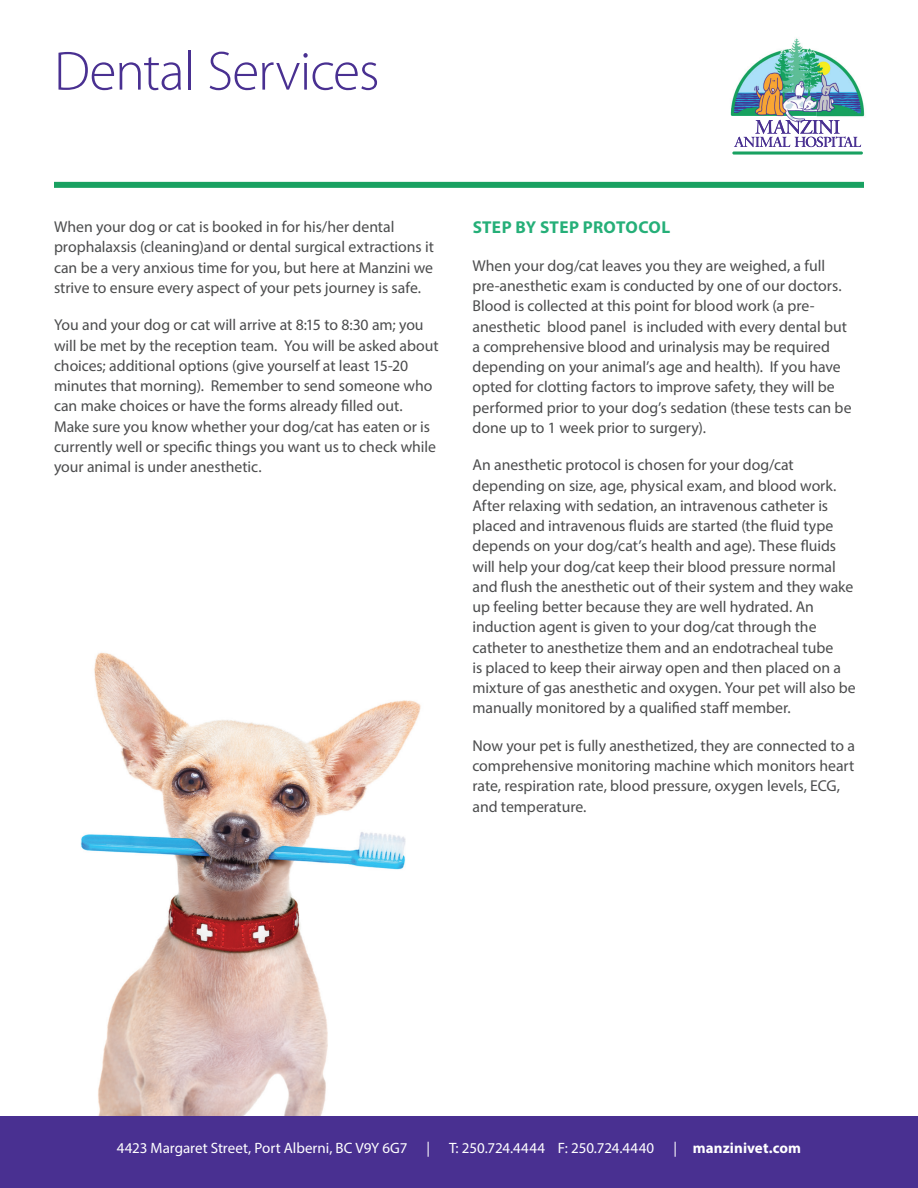
<style>
.page{position:relative;width:918px;height:1188px;background:#fff}
.page>*{position:absolute;margin:0;border:0;box-sizing:border-box;transform-origin:0 0}
.t1{font:300 55.5px "Myriad Pro";letter-spacing:-.02em;color:#493091}
.t2{font:700 17.25px "Myriad Pro";letter-spacing:.015em;color:#25af78}
.t3{font:15.75px/20.2px "Myriad Pro";color:#4b4c4d}
.t4{font:15px "Myriad Pro";color:#fff}
.t5{font:700 15px "Myriad Pro";letter-spacing:.005em;color:#fff}
.s1{font-weight:400}
</style>
<div class="page">
<img style="left:0;top:652px;width:573px;height:465px">
<img style="left:730px;top:38px;width:135px;height:110px">
<svg style="left:734px;top:119px;width:127px;height:28px"></svg>
<svg style="left:732px;top:151px;width:131px;height:4px"></svg>
<div style="left:0;top:1117px;width:918px;height:71px;background:#493091"></div>
<div style="left:54px;top:182px;width:810px;height:6px;background:#19a161"></div>
<h1 class="t1" style="left:54px;top:38px;width:327px">Dental Services</h1>
<p class="t3" style="left:54px;top:216px;width:382px">When your dog or cat is booked in for his/her dental prophalaxsis (cleaning)and or dental surgical extractions it can be a very anxious time for you, but here at Manzini we strive to ensure every aspect of your pets journey is safe.</p>
<p class="t3" style="left:54px;top:315px;width:386px">You and your dog or cat will arrive at 8:15 to 8:30 am; you will be met by the reception team. You will be asked about choices; additional options (give yourself at least 15-20 minutes that morning). Remember to send someone who can make choices or have the forms already filled out.<br>Make sure you know whether your dog/cat has eaten or is currently well or specific things you want us to check while your animal is under anesthetic.</p>
<p class="t2" style="left:473px;top:216px;width:199px">STEP BY STEP PROTOCOL</p>
<p class="t3" style="left:472px;top:255px;width:381px">When your dog/cat leaves you they are weighed, a full pre-anesthetic exam is conducted by one of our doctors.<br>Blood is collected at this point for blood work (a pre&shy;anesthetic blood panel is included with every dental but a comprehensive blood and urinalysis may be required depending on your animal’s age and health). If you have opted for clotting factors to improve safety, they will be performed prior to your dog’s sedation (these tests can be done up to 1 week prior to surgery).</p>
<p class="t3" style="left:472px;top:455px;width:385px">An anesthetic protocol is chosen for your dog/cat depending on size, age, physical exam, and blood work.<br>After relaxing with sedation, an intravenous catheter is placed and intravenous fluids are started (the fluid type depends on your dog/cat’s health and age). These fluids will help your dog/cat keep their blood pressure normal and flush the anesthetic out of their system and they wake up feeling better because they are well hydrated. An induction agent is given to your dog/cat through the catheter to anesthetize them and an endotracheal tube<br>is placed to keep their airway open and then placed on a mixture of gas anesthetic and oxygen. Your pet will also be manually monitored by a qualified staff member.</p>
<p class="t3" style="left:472px;top:735px;width:384px">Now your pet is fully anesthetized, they are connected to a comprehensive monitoring machine which monitors heart rate, respiration rate, blood pressure, oxygen levels, ECG, and temperature.</p>
<p class="t4" style="left:117px;top:1138px;width:292px">4423 Margaret Street, Port Alberni, BC V9Y 6G7</p>
<p class="t4" style="left:426px;top:1138px;width:5px">|</p>
<p class="t4" style="left:449px;top:1138px;width:207px">T: 250.724.4444 F: 250.724.4440</p>
<p class="t5" style="left:673px;top:1138px;width:129px"><span class="s1">|</span> manzinivet.com</p>
</div>
